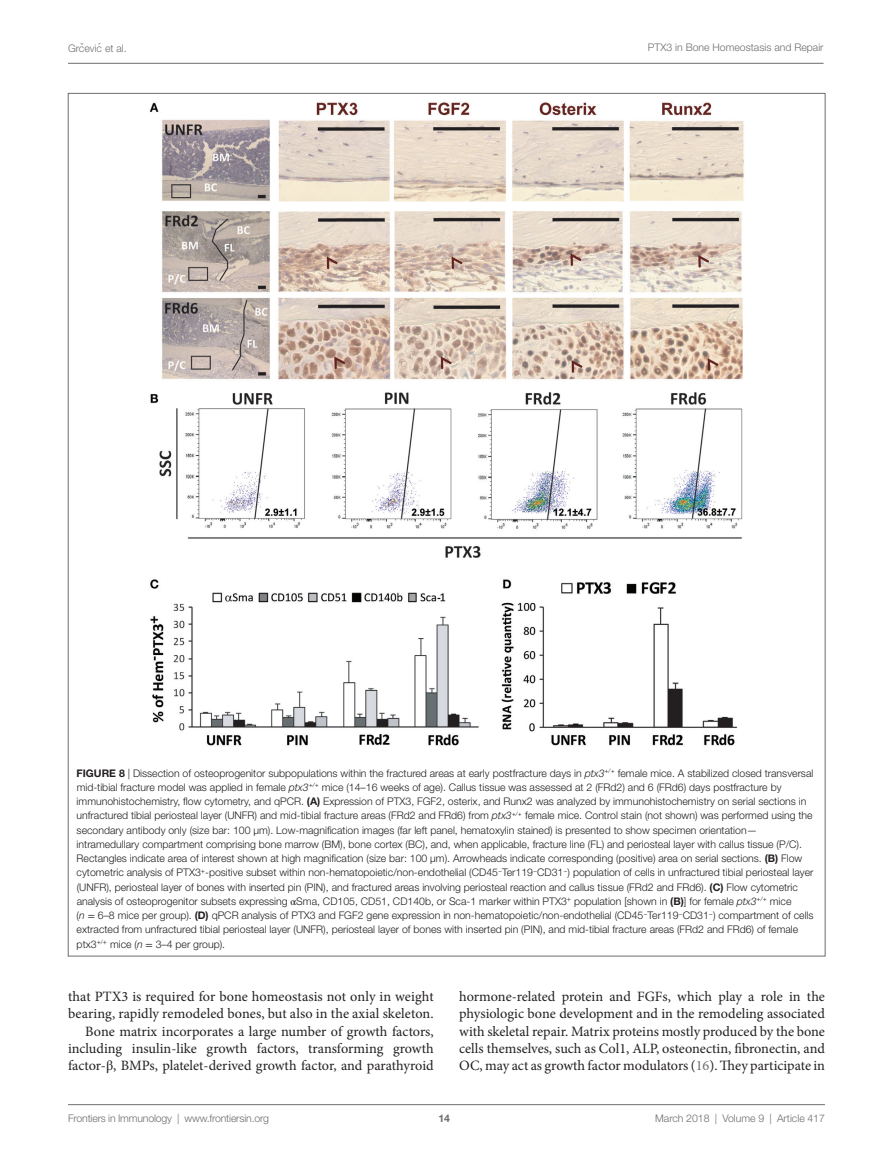
<style>
.page{position:relative;width:893px;height:1170px;background:#fff}
.page>*{position:absolute;margin:0;border:0;box-sizing:border-box;transform-origin:0 0}
.t1{font:14.25px/17.2px "Minion Pro";color:#231f20;text-align:right}
.t2{font:300 10.5px/14.2px "Helvetica Neue LT Std";color:#231f20}
.t3{font:300 10.5px "Helvetica Neue LT Std";color:#6c6d70}
.t4{font:700 10.5px "Helvetica Neue LT Std";color:#6c6d70}
.s1{font-family:"STIX General";font-weight:400}
.s2{font-weight:700}
.s3{font-style:italic}
.s4{font-family:"STIX General"}
.s5{color:#6c6d70}
</style>
<div class="page">
<img style="left:149px;top:102px;width:595px;height:644px">
<hr style="left:68px;top:63px;width:756px;height:1px;background:#6c6d70">
<hr style="left:68px;top:1104px;width:757px;height:1px;background:#6c6d70">
<p class="t3" style="left:68px;top:42px;width:60px">Grc<span class="s1">̌</span>evic<span class="s1">́</span>et al.</p>
<p class="t3" style="left:648px;top:41px;width:177px">PTX3 in Bone Homeostasis and Repair</p>
<p class="t2" style="left:77px;top:765px;width:738px"><span class="s2">FIGURE 8</span> | Dissection of osteoprogenitor subpopulations within the fractured areas at early postfracture days in <span class="s3">ptx3</span><sup>+</sup><sup>/</sup><sup>+</sup> female mice. A stabilized closed transversal mid-tibial fracture model was applied in female <span class="s3">ptx3</span><sup>+</sup><sup>/</sup><sup>+</sup> mice (14–16 weeks of age). Callus tissue was assessed at 2 (FRd2) and 6 (FRd6) days postfracture by immunohistochemistry, flow cytometry, and qPCR. <span class="s2">(A)</span> Expression of PTX3, FGF2, osterix, and Runx2 was analyzed by immunohistochemistry on serial sections in unfractured tibial periosteal layer (UNFR) and mid-tibial fracture areas (FRd2 and FRd6) from <span class="s3">ptx3</span><sup>+</sup><sup>/</sup><sup>+</sup> female mice. Control stain (not shown) was performed using the secondary antibody only (size bar: 100 µm). Low-magnification images (far left panel, hematoxylin stained) is presented to show specimen orientation— intramedullary compartment comprising bone marrow (BM), bone cortex (BC), and, when applicable, fracture line (FL) and periosteal layer with callus tissue (P/C).<br>Rectangles indicate area of interest shown at high magnification (size bar: 100 µm). Arrowheads indicate corresponding (positive) area on serial sections. <span class="s2">(B)</span> Flow cytometric analysis of PTX3<sup>+</sup>-positive subset within non-hematopoietic/non-endothelial (CD45<sup>−</sup>Ter119<sup>−</sup>CD31<sup>−</sup>) population of cells in unfractured tibial periosteal layer (UNFR), periosteal layer of bones with inserted pin (PIN), and fractured areas involving periosteal reaction and callus tissue (FRd2 and FRd6). <span class="s2">(C)</span> Flow cytometric analysis of osteoprogenitor subsets expressing <span class="s1">α</span>Sma, CD105, CD51, CD140b, or Sca-1 marker within PTX3<sup>+</sup> population [shown in <span class="s2">(B)</span>] for female <span class="s3">ptx3</span><sup>+</sup><sup>/</sup><sup>+</sup> mice<br>(<span class="s3">n</span> <span class="s1">=</span> 6–8 mice per group). <span class="s2">(D)</span> qPCR analysis of PTX3 and FGF2 gene expression in non-hematopoietic/non-endothelial (CD45<sup>−</sup>Ter119<sup>−</sup>CD31<sup>−</sup>) compartment of cells extracted from unfractured tibial periosteal layer (UNFR), periosteal layer of bones with inserted pin (PIN), and mid-tibial fracture areas (FRd2 and FRd6) of female ptx3<sup>+</sup><sup>/</sup><sup>+</sup> mice (<span class="s3">n</span> <span class="s1">=</span> 3–4 per group).</p>
<p class="t1" style="left:68px;top:987px;width:367px">that PTX3 is required for bone homeostasis not only in weight bearing, rapidly remodeled bones, but also in the axial skeleton.<br>Bone matrix incorporates a large number of growth factors, including insulin-like growth factors, transforming growth factor-<span class="s4">β</span>, BMPs, platelet-derived growth factor, and parathyroid</p>
<p class="t1" style="left:459px;top:987px;width:367px;text-align:justify">hormone-related protein and FGFs, which play a role in the physiologic bone development and in the remodeling associated with skeletal repair. Matrix proteins mostly produced by the bone cells themselves, such as Col1, ALP, osteonectin, fibronectin, and OC, may act as growth factor modulators (<span class="s5">16</span>). They participate in</p>
<p class="t3" style="left:68px;top:1111px;width:203px">Frontiers in Immunology | www.frontiersin.org</p>
<p class="t3" style="left:655px;top:1111px;width:171px">March 2018 | Volume 9 | Article 417</p>
<p class="t4" style="left:439px;top:1111px;width:13px">14</p>
</div>
